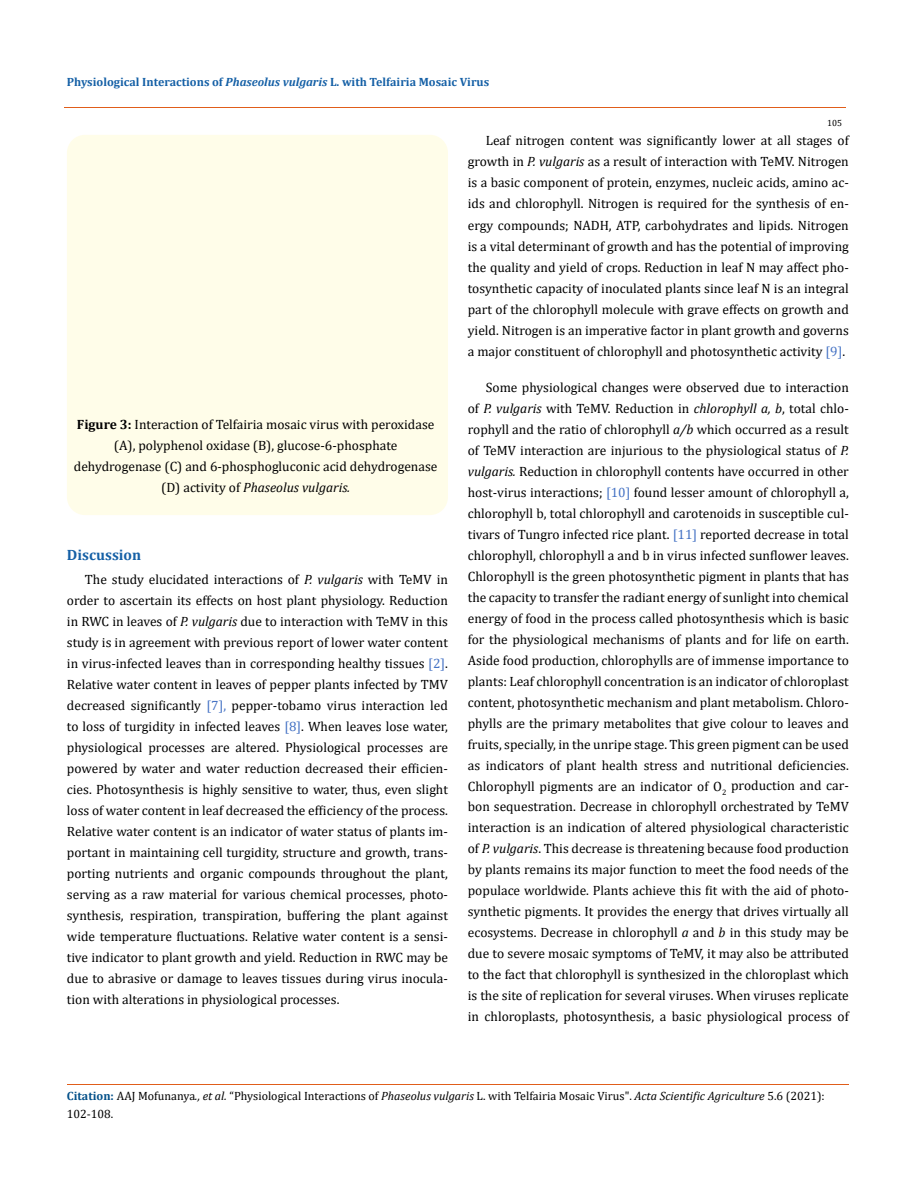
<style>
.page{position:relative;width:917px;height:1188px;background:#fff}
.page>*{position:absolute;margin:0;border:0;box-sizing:border-box;transform-origin:0 0}
.t1{font:700 15px "Cambria";color:#1560a6}
.t2{font:13.5px/21px "Cambria";color:#000;text-align:justify}
.t3{font:12px/18px "Cambria";color:#000}
.t4{font:700 12px "Cambria";color:#1560a6}
.t5{font:9px "Cambria";color:#000}
.s1{font-style:italic}
.s2{font-weight:700}
.s3{color:#4472c4}
.s4{font-weight:700;color:#035089}
</style>
<div class="page">
<div style="left:67px;top:135px;width:381px;height:380px;background:#fffde9;border-radius:18px"></div>
<hr style="left:64px;top:108px;width:781px;height:1px;background:#e05d1a">
<hr style="left:67px;top:1084px;width:781px;height:1px;background:#e05d1a">
<p class="t4" style="left:67px;top:73px;width:424px">Physiological Interactions of <span class="s1">Phaseolus vulgaris</span> L. with Telfairia Mosaic Virus</p>
<p class="t5" style="left:827px;top:118px;width:16px">105</p>
<p class="t2" style="left:74px;top:414px;width:365px;text-align:center"><span class="s2">Figure 3:</span> Interaction of Telfairia mosaic virus with peroxidase (A), polyphenol oxidase (B), glucose-6-phosphate dehydrogenase (C) and 6-phosphogluconic acid dehydrogenase (D) activity of <span class="s1">Phaseolus vulgaris.</span></p>
<p class="t1" style="left:67px;top:544px;width:76px">Discussion</p>
<p class="t2" style="left:67px;top:569px;width:382px;text-indent:18px">The study elucidated interactions of <span class="s1">P. vulgaris</span> with TeMV in order to ascertain its effects on host plant physiology. Reduction in RWC in leaves of <span class="s1">P. vulgaris</span> due to interaction with TeMV in this study is in agreement with previous report of lower water content in virus-infected leaves than in corresponding healthy tissues <span class="s3">[2]</span>.<br>Relative water content in leaves of pepper plants infected by TMV decreased significantly <span class="s3">[7],</span> pepper-tobamo virus interaction led to loss of turgidity in infected leaves <span class="s3">[8]</span>. When leaves lose water, physiological processes are altered. Physiological processes are powered by water and water reduction decreased their efficien&shy;cies. Photosynthesis is highly sensitive to water, thus, even slight loss of water content in leaf decreased the efficiency of the process.<br>Relative water content is an indicator of water status of plants im&shy;portant in maintaining cell turgidity, structure and growth, trans&shy;porting nutrients and organic compounds throughout the plant, serving as a raw material for various chemical processes, photo&shy;synthesis, respiration, transpiration, buffering the plant against wide temperature fluctuations. Relative water content is a sensi&shy;tive indicator to plant growth and yield. Reduction in RWC may be due to abrasive or damage to leaves tissues during virus inocula&shy;tion with alterations in physiological processes.</p>
<p class="t2" style="left:468px;top:130px;width:382px;text-indent:18px">Leaf nitrogen content was significantly lower at all stages of growth in <span class="s1">P. vulgaris</span> as a result of interaction with TeMV. Nitrogen is a basic component of protein, enzymes, nucleic acids, amino ac&shy;ids and chlorophyll. Nitrogen is required for the synthesis of en&shy;ergy compounds; NADH, ATP, carbohydrates and lipids. Nitrogen is a vital determinant of growth and has the potential of improving the quality and yield of crops. Reduction in leaf N may affect pho&shy;tosynthetic capacity of inoculated plants since leaf N is an integral part of the chlorophyll molecule with grave effects on growth and yield. Nitrogen is an imperative factor in plant growth and governs a major constituent of chlorophyll and photosynthetic activity <span class="s3">[9]</span>.</p>
<p class="t2" style="left:468px;top:376px;width:382px;text-indent:18px">Some physiological changes were observed due to interaction of <span class="s1">P. vulgaris</span> with TeMV. Reduction in <span class="s1">chlorophyll a, b</span>, total chlo&shy;rophyll and the ratio of chlorophyll <span class="s1">a/b</span> which occurred as a result of TeMV interaction are injurious to the physiological status of <span class="s1">P. vulgaris.</span> Reduction in chlorophyll contents have occurred in other host-virus interactions; <span class="s3">[10]</span> found lesser amount of chlorophyll a, chlorophyll b, total chlorophyll and carotenoids in susceptible cul&shy;tivars of Tungro infected rice plant. <span class="s3">[11]</span> reported decrease in total chlorophyll, chlorophyll a and b in virus infected sunflower leaves.<br>Chlorophyll is the green photosynthetic pigment in plants that has the capacity to transfer the radiant energy of sunlight into chemical energy of food in the process called photosynthesis which is basic for the physiological mechanisms of plants and for life on earth.<br>Aside food production, chlorophylls are of immense importance to plants: Leaf chlorophyll concentration is an indicator of chloroplast content, photosynthetic mechanism and plant metabolism. Chloro&shy;phylls are the primary metabolites that give colour to leaves and fruits, specially, in the unripe stage. This green pigment can be used as indicators of plant health stress and nutritional deficiencies.<br>Chlorophyll pigments are an indicator of O<sub>2</sub> production and car&shy;bon sequestration. Decrease in chlorophyll orchestrated by TeMV interaction is an indication of altered physiological characteristic of <span class="s1">P. vulgaris</span>. This decrease is threatening because food production by plants remains its major function to meet the food needs of the populace worldwide. Plants achieve this fit with the aid of photo&shy;synthetic pigments. It provides the energy that drives virtually all ecosystems. Decrease in chlorophyll <span class="s1">a</span> and <span class="s1">b</span> in this study may be due to severe mosaic symptoms of TeMV, it may also be attributed to the fact that chlorophyll is synthesized in the chloroplast which is the site of replication for several viruses. When viruses replicate in chloroplasts, photosynthesis, a basic physiological process of</p>
<p class="t3" style="left:67px;top:1087px;width:759px"><span class="s4">Citation:</span> AAJ Mofunanya<span class="s1">., et al.</span> “Physiological Interactions of <span class="s1">Phaseolus vulgaris</span> L. with Telfairia Mosaic Virus". <span class="s1">Acta Scientific Agriculture</span> 5.6 (2021):<br>102-108.</p>
</div>
